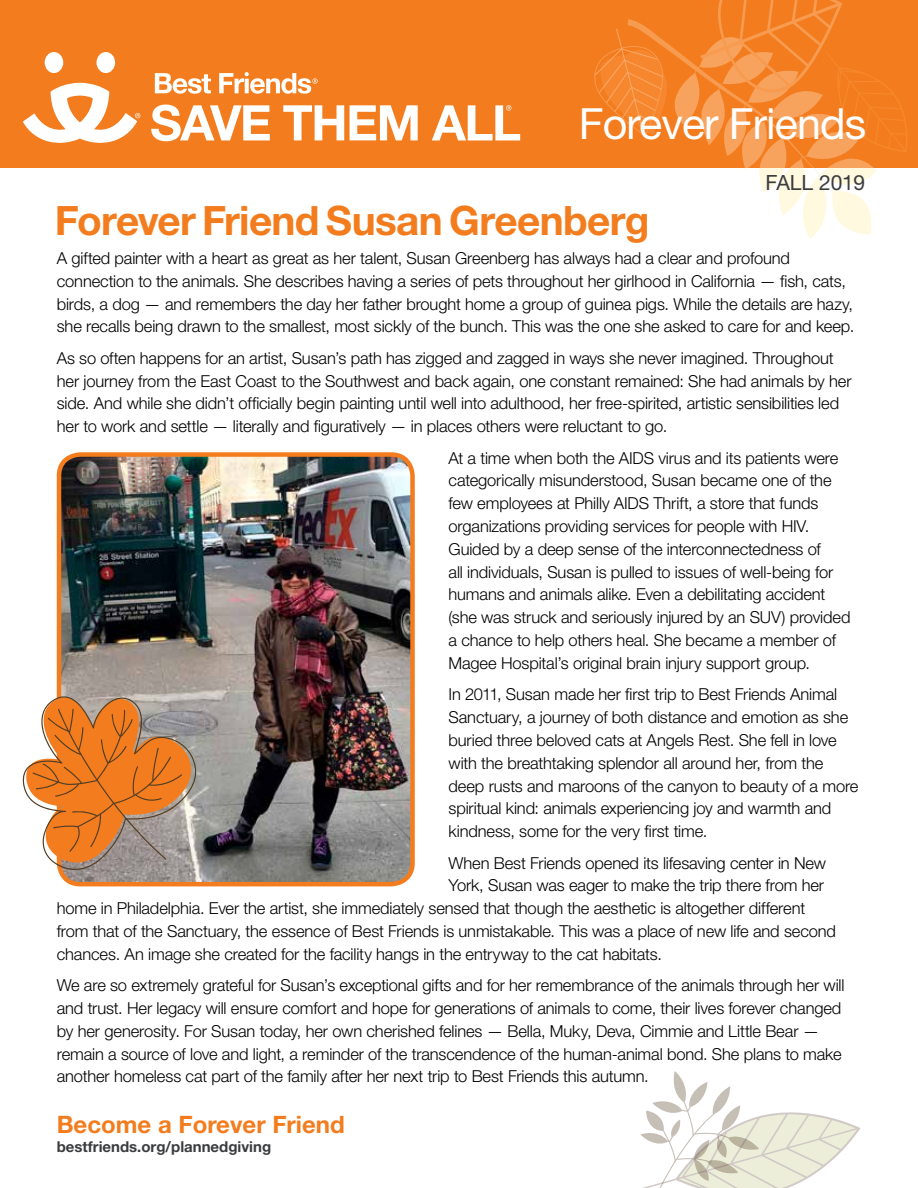
<style>
.page{position:relative;width:918px;height:1188px;background:#fff}
.page>*{position:absolute;margin:0;border:0;box-sizing:border-box;transform-origin:0 0}
.t1{font:43.05px "Helvetica Neue LT Std";letter-spacing:-.02em;color:#fff}
.t2{font:700 40.5px "Helvetica Neue LT Std";letter-spacing:-.015em;color:#f37d1e}
.t3{font:700 24px "Helvetica Neue LT Std";color:#f37d1e}
.t4{font:21px "Helvetica Neue LT Std";letter-spacing:-.01em;color:#3b3c3e}
.t5{font:300 16.5px/22.8px "Helvetica Neue LT Std";letter-spacing:-.01em;color:#000}
.t6{font:700 15px "Helvetica Neue LT Std";color:#3b3c3e}
</style>
<div class="page">
<div style="left:0;top:0;width:918px;height:167px;background:#f37d1e"></div>
<svg style="left:593px;top:0;width:315px;height:239px"></svg>
<img style="left:60px;top:457px;width:350px;height:427px">
<div style="left:57px;top:452px;width:358px;height:434px;border:4px solid #f37d1e;border-radius:21px"></div>
<svg style="left:155px;top:73px;width:56px;height:21px"></svg>
<svg style="left:151px;top:105px;width:119px;height:36px"></svg>
<svg style="left:283px;top:105px;width:61px;height:35px"></svg>
<svg style="left:350px;top:105px;width:68px;height:35px"></svg>
<div style="left:45px;top:52px;width:18px;height:21px;background:#fff;border-radius:50%"></div>
<div style="left:97px;top:52px;width:18px;height:21px;background:#fff;border-radius:50%"></div>
<svg style="left:23px;top:83px;width:117px;height:60px"></svg>
<svg style="left:219px;top:72px;width:99px;height:22px"></svg>
<svg style="left:432px;top:105px;width:88px;height:35px"></svg>
<svg style="left:22px;top:688px;width:179px;height:185px;background:#d09566"></svg>
<svg style="left:641px;top:1071px;width:220px;height:117px"></svg>
<h1 class="t1" style="left:579px;top:98px;width:289px">Forever Friends</h1>
<p class="t4" style="left:765px;top:170px;width:101px">FALL 2019</p>
<h2 class="t2" style="left:55px;top:196px;width:596px">Forever Friend Susan Greenberg</h2>
<p class="t5" style="left:57px;top:246px;width:799px">A gifted painter with a heart as great as her talent, Susan Greenberg has always had a clear and profound connection to the animals. She describes having a series of pets throughout her girlhood in California — fish, cats, birds, a dog — and remembers the day her father brought home a group of guinea pigs. While the details are hazy, she recalls being drawn to the smallest, most sickly of the bunch. This was the one she asked to care for and keep.</p>
<p class="t5" style="left:57px;top:346px;width:796px">As so often happens for an artist, Susan’s path has zigged and zagged in ways she never imagined. Throughout her journey from the East Coast to the Southwest and back again, one constant remained: She had animals by her side. And while she didn’t officially begin painting until well into adulthood, her free-spirited, artistic sensibilities led her to work and settle — literally and figuratively — in places others were reluctant to go.</p>
<p class="t5" style="left:449px;top:446px;width:403px">At a time when both the AIDS virus and its patients were categorically misunderstood, Susan became one of the few employees at Philly AIDS Thrift, a store that funds organizations providing services for people with HIV.<br>Guided by a deep sense of the interconnectedness of<br>all individuals, Susan is pulled to issues of well-being for humans and animals alike. Even a debilitating accident (she was struck and seriously injured by an SUV) provided a chance to help others heal. She became a member of Magee Hospital’s original brain injury support group.</p>
<p class="t5" style="left:449px;top:683px;width:411px">In 2011, Susan made her first trip to Best Friends Animal Sanctuary, a journey of both distance and emotion as she buried three beloved cats at Angels Rest. She fell in love with the breathtaking splendor all around her, from the deep rusts and maroons of the canyon to beauty of a more spiritual kind: animals experiencing joy and warmth and kindness, some for the very first time.</p>
<p class="t5" style="left:449px;top:851px;width:379px">When Best Friends opened its lifesaving center in New</p>
<p class="t5" style="left:449px;top:874px;width:377px">York, Susan was eager to make the trip there from her</p>
<p class="t5" style="left:57px;top:897px;width:750px">home in Philadelphia. Ever the artist, she immediately sensed that though the aesthetic is altogether different</p>
<p class="t5" style="left:57px;top:919px;width:781px">from that of the Sanctuary, the essence of Best Friends is unmistakable. This was a place of new life and second</p>
<p class="t5" style="left:57px;top:942px;width:607px">chances. An image she created for the facility hangs in the entryway to the cat habitats.</p>
<p class="t5" style="left:57px;top:974px;width:789px">We are so extremely grateful for Susan’s exceptional gifts and for her remembrance of the animals through her will and trust. Her legacy will ensure comfort and hope for generations of animals to come, their lives forever changed by her generosity. For Susan today, her own cherished felines — Bella, Muky, Deva, Cimmie and Little Bear — remain a source of love and light, a reminder of the transcendence of the human-animal bond. She plans to make another homeless cat part of the family after her next trip to Best Friends this autumn.</p>
<h3 class="t3" style="left:57px;top:1109px;width:290px">Become a Forever Friend</h3>
<p class="t6" style="left:57px;top:1137px;width:216px">bestfriends.org/plannedgiving</p>
</div>
